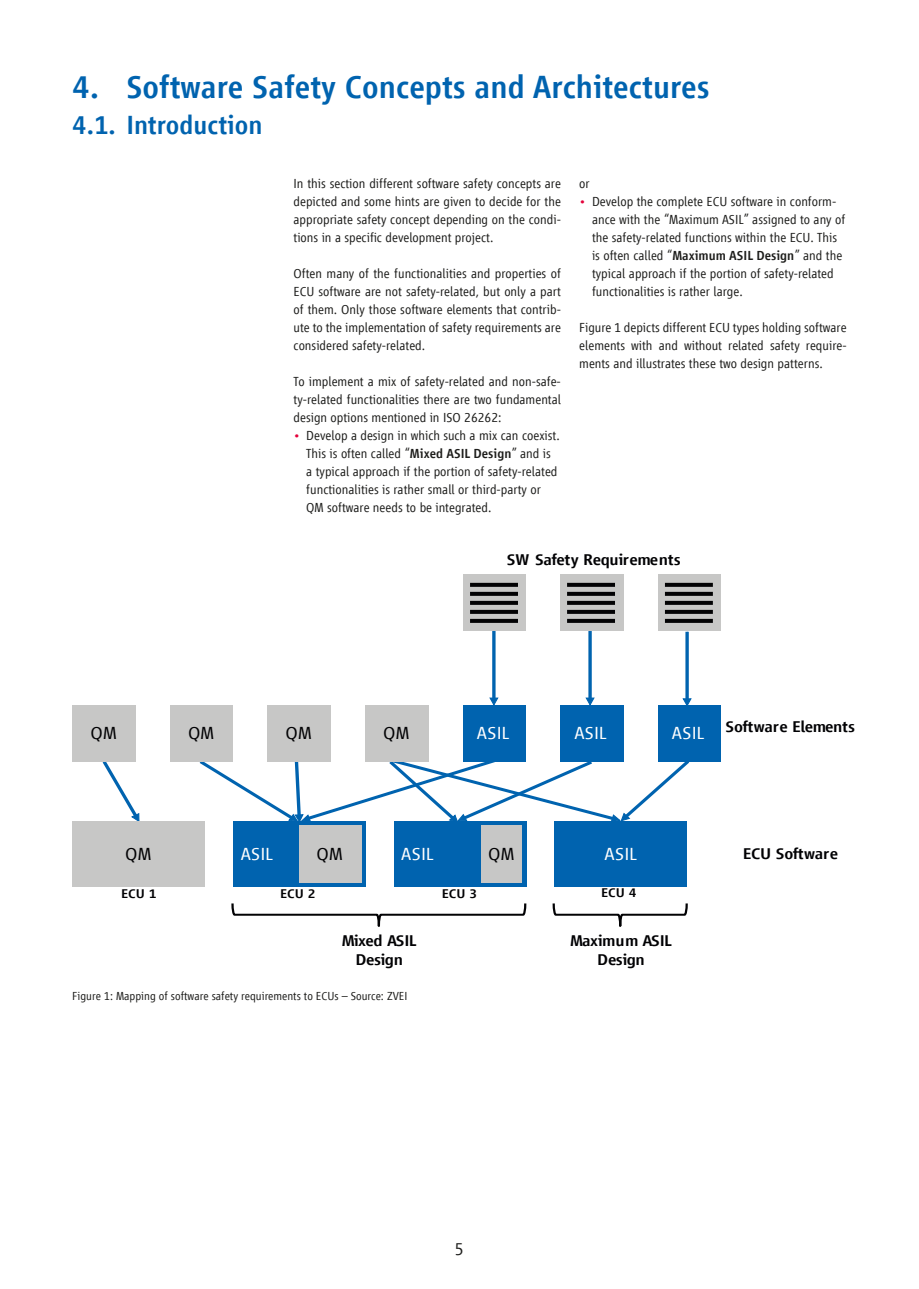
<style>
.page{position:relative;width:919px;height:1289px;background:#fff}
.page>*{position:absolute;margin:0;border:0;box-sizing:border-box;transform-origin:0 0}
.t1{font:500 33px "Vialog LT";color:#0063af}
.t2{font:500 27px "Vialog LT";color:#0063af}
.t3{font:300 18px "Vialog LT";letter-spacing:.015em;color:#fff;scale:1.11 1}
.t4{font:300 18px "Vialog LT";letter-spacing:.01em;color:#020204;scale:1.11 1}
.t5{font:300 18px "Vialog LT";color:#1d1d1b}
.t6{font:500 16.05px/19.2px "Vialog LT";letter-spacing:-.025em;color:#020204;text-align:center;scale:1.11 1}
.t7{font:300 13.5px/18px "Vialog LT";color:#1d1d1b;text-align:justify}
.t8{font:500 13.05px "Vialog LT";color:#020204;scale:1.11 1}
.t9{font:300 12px "Vialog LT";color:#1d1d1b}
.s1{color:#e4013a}
.s2{font-weight:500}
</style>
<div class="page">
<svg style="left:100px;top:761px;width:40px;height:60px"></svg>
<svg style="left:196px;top:756px;width:496px;height:68px"></svg>
<hr style="left:492px;top:631px;width:3px;height:68px;background:#0063af">
<svg style="left:489px;top:696px;width:10px;height:9px"></svg>
<hr style="left:588px;top:631px;width:3px;height:68px;background:#0063af">
<svg style="left:585px;top:696px;width:10px;height:9px"></svg>
<hr style="left:685px;top:631px;width:3px;height:69px;background:#0063af">
<svg style="left:682px;top:697px;width:10px;height:8px"></svg>
<div style="left:72px;top:821px;width:133px;height:66px;background:#c7c7c6"></div>
<div style="left:554px;top:821px;width:133px;height:66px;background:#0063af"></div>
<div style="left:393px;top:821px;width:133px;height:66px;background:#0063af"></div>
<div style="left:233px;top:821px;width:133px;height:66px;background:#0063af"></div>
<div style="left:72px;top:705px;width:64px;height:56px;background:#c7c7c6"></div>
<div style="left:299px;top:825px;width:63px;height:57px;background:#c7c7c6"></div>
<div style="left:480px;top:825px;width:41px;height:57px;background:#c7c7c6"></div>
<div style="left:657px;top:705px;width:63px;height:56px;background:#0063af"></div>
<div style="left:560px;top:705px;width:63px;height:56px;background:#0063af"></div>
<div style="left:463px;top:705px;width:62px;height:56px;background:#0063af"></div>
<div style="left:170px;top:705px;width:63px;height:56px;background:#c7c7c6"></div>
<div style="left:267px;top:705px;width:64px;height:56px;background:#c7c7c6"></div>
<div style="left:365px;top:705px;width:63px;height:56px;background:#c7c7c6"></div>
<div style="left:463px;top:574px;width:62px;height:57px;background:#c7c7c6"></div>
<div style="left:470px;top:600px;width:48px;height:5px;background:#020204"></div>
<div style="left:470px;top:582px;width:48px;height:5px;background:#020204"></div>
<div style="left:470px;top:591px;width:48px;height:5px;background:#020204"></div>
<div style="left:470px;top:609px;width:48px;height:5px;background:#020204"></div>
<div style="left:470px;top:618px;width:48px;height:5px;background:#020204"></div>
<div style="left:560px;top:574px;width:63px;height:57px;background:#c7c7c6"></div>
<div style="left:567px;top:600px;width:48px;height:5px;background:#020204"></div>
<div style="left:567px;top:582px;width:48px;height:5px;background:#020204"></div>
<div style="left:567px;top:591px;width:48px;height:5px;background:#020204"></div>
<div style="left:567px;top:609px;width:48px;height:5px;background:#020204"></div>
<div style="left:567px;top:618px;width:48px;height:5px;background:#020204"></div>
<div style="left:657px;top:574px;width:63px;height:57px;background:#c7c7c6"></div>
<div style="left:665px;top:600px;width:47px;height:5px;background:#020204"></div>
<div style="left:665px;top:582px;width:47px;height:5px;background:#020204"></div>
<div style="left:665px;top:591px;width:47px;height:5px;background:#020204"></div>
<div style="left:665px;top:609px;width:47px;height:5px;background:#020204"></div>
<div style="left:665px;top:618px;width:47px;height:5px;background:#020204"></div>
<svg style="left:231px;top:903px;width:296px;height:24px"></svg>
<svg style="left:552px;top:903px;width:136px;height:24px"></svg>
<h1 class="t1" style="left:72px;top:68px;width:638px">4. Software Safety Concepts and Architectures</h1>
<h2 class="t2" style="left:72px;top:110px;width:192px">4.1. Introduction</h2>
<p class="t7" style="left:293px;top:174px;width:269px">In this section different software safety concepts are depicted and some hints are given to decide for the appropriate safety concept depending on the condi&shy;tions in a specific development project.</p>
<p class="t7" style="left:293px;top:264px;width:269px">Often many of the functionalities and properties of ECU software are not safety-related, but only a part of them. Only those software elements that contrib&shy;ute to the implementation of safety requirements are considered safety-related.</p>
<p class="t7" style="left:293px;top:372px;width:269px">To implement a mix of safety-related and non-safe&shy;ty-related functionalities there are two fundamental design options mentioned in ISO 26262:</p>
<p class="t7" style="left:306px;top:426px;width:255px;text-align:left;text-indent:-13px"><span class="s1">•</span> Develop a design in which such a mix can coexist.<br>This is often called “<span class="s2">Mixed ASIL Design</span>” and is a typical approach if the portion of safety-related functionalities is rather small or third-party or QM software needs to be integrated.</p>
<p class="t7" style="left:579px;top:174px;width:12px">or</p>
<p class="t7" style="left:592px;top:192px;width:255px;text-align:left;text-indent:-13px"><span class="s1">•</span> Develop the complete ECU software in conform&shy;ance with the “Maximum ASIL” assigned to any of the safety-related functions within the ECU. This is often called “<span class="s2">Maximum ASIL Design</span>” and the typical approach if the portion of safety-related functionalities is rather large.</p>
<p class="t7" style="left:579px;top:318px;width:269px">Figure 1 depicts different ECU types holding software elements with and without related safety require&shy;ments and illustrates these two design patterns.</p>
<p class="t6" style="left:507px;top:550px;width:158px">SW Safety Requirements</p>
<h3 class="t4" style="left:90px;top:723px;width:25px">QM</h3>
<h3 class="t4" style="left:188px;top:723px;width:25px">QM</h3>
<h3 class="t4" style="left:285px;top:723px;width:25px">QM</h3>
<h3 class="t4" style="left:383px;top:723px;width:25px">QM</h3>
<h3 class="t3" style="left:477px;top:723px;width:31px">ASIL</h3>
<h3 class="t3" style="left:574px;top:723px;width:31px">ASIL</h3>
<h3 class="t3" style="left:672px;top:723px;width:31px">ASIL</h3>
<p class="t6" style="left:725px;top:717px;width:118px">Software Elements</p>
<h3 class="t4" style="left:125px;top:843px;width:25px">QM</h3>
<h3 class="t3" style="left:241px;top:843px;width:31px">ASIL</h3>
<h3 class="t3" style="left:401px;top:843px;width:31px">ASIL</h3>
<h3 class="t3" style="left:604px;top:843px;width:31px">ASIL</h3>
<h3 class="t4" style="left:316px;top:843px;width:25px">QM</h3>
<h3 class="t4" style="left:488px;top:843px;width:25px">QM</h3>
<p class="t8" style="left:121px;top:886px;width:33px">ECU 1</p>
<p class="t8" style="left:280px;top:886px;width:33px">ECU 2</p>
<p class="t8" style="left:441px;top:886px;width:33px">ECU 3</p>
<p class="t8" style="left:601px;top:885px;width:33px">ECU 4</p>
<p class="t6" style="left:342px;top:930px;width:69px">Mixed ASIL<br>Design</p>
<p class="t6" style="left:570px;top:930px;width:93px">Maximum ASIL<br>Design</p>
<p class="t9" style="left:72px;top:989px;width:336px">Figure 1: Mapping of software safety requirements to ECUs – Source: ZVEI</p>
<p class="t6" style="left:742px;top:843px;width:87px">ECU Software</p>
<h3 class="t5" style="left:455px;top:1238px;width:11px">5</h3>
</div>
